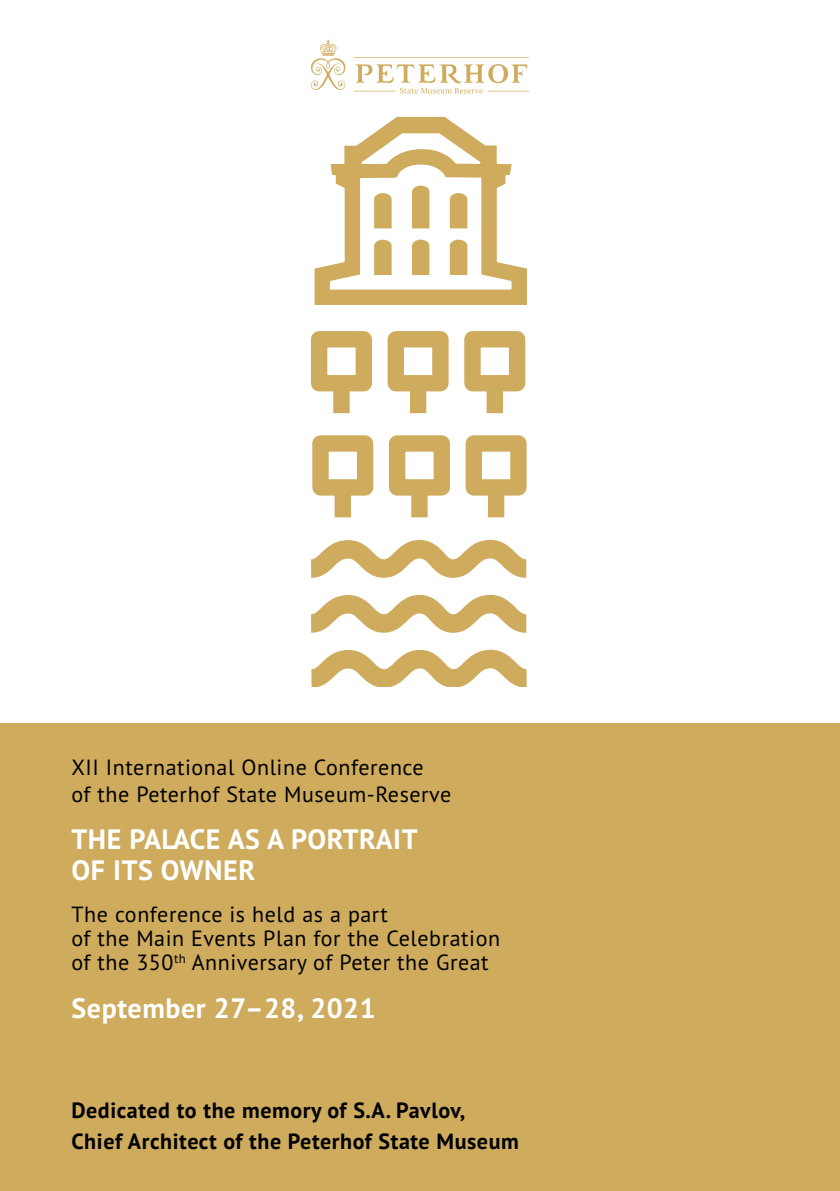
<style>
.page{position:relative;width:840px;height:1191px;background:#fff}
.page>*{position:absolute;margin:0;border:0;box-sizing:border-box;transform-origin:0 0}
.t1{font:700 28px/30.8px "PT Sans Pro";letter-spacing:.02em;color:#fff}
.t2{font:22px/24.2px "PT Sans Pro";letter-spacing:.025em;color:#000}
.t3{font:700 22px/30.8px "PT Sans Pro";letter-spacing:.025em;color:#000}
</style>
<div class="page">
<div style="left:0;top:723px;width:839px;height:468px;background:#ceab5d"></div>
<svg style="left:311px;top:540px;width:215px;height:38px"></svg>
<svg style="left:311px;top:595px;width:215px;height:38px"></svg>
<svg style="left:311px;top:650px;width:215px;height:36px"></svg>
<div style="left:312px;top:435px;width:61px;height:60px;border:16px solid #ceab5d"></div>
<div style="left:334px;top:491px;width:17px;height:26px;background:#ceab5d"></div>
<div style="left:465px;top:435px;width:61px;height:60px;border:16px solid #ceab5d"></div>
<div style="left:487px;top:491px;width:17px;height:26px;background:#ceab5d"></div>
<div style="left:389px;top:435px;width:60px;height:60px;border:16px solid #ceab5d"></div>
<div style="left:411px;top:491px;width:16px;height:26px;background:#ceab5d"></div>
<div style="left:311px;top:331px;width:61px;height:60px;border:16px solid #ceab5d"></div>
<div style="left:333px;top:387px;width:16px;height:26px;background:#ceab5d"></div>
<div style="left:464px;top:331px;width:61px;height:60px;border:16px solid #ceab5d"></div>
<div style="left:486px;top:387px;width:16px;height:26px;background:#ceab5d"></div>
<div style="left:387px;top:331px;width:61px;height:60px;border:16px solid #ceab5d"></div>
<div style="left:409px;top:387px;width:17px;height:26px;background:#ceab5d"></div>
<svg style="left:314px;top:116px;width:213px;height:189px"></svg>
<svg style="left:449px;top:193px;width:18px;height:35px"></svg>
<svg style="left:412px;top:186px;width:17px;height:42px"></svg>
<svg style="left:374px;top:193px;width:17px;height:35px"></svg>
<svg style="left:449px;top:240px;width:18px;height:35px"></svg>
<svg style="left:412px;top:240px;width:17px;height:35px"></svg>
<svg style="left:374px;top:240px;width:17px;height:35px"></svg>
<svg style="left:311px;top:40px;width:217px;height:54px"></svg>
<p class="t2" style="left:71px;top:753px;width:381px;line-height:26.4px">XII International Online Conference<br>of the Peterhof State Museum-Reserve</p>
<p class="t1" style="left:71px;top:823px;width:347px">THE PALACE AS A PORTRAIT<br>OF ITS OWNER</p>
<p class="t2" style="left:71px;top:901px;width:430px">The conference is held as a part<br>of the Main Events Plan for the Celebration of the 350<sup>th</sup> Anniversary of Peter the Great</p>
<p class="t1" style="left:71px;top:992px;width:305px">September 27–28, 2021</p>
<p class="t3" style="left:71px;top:1094px;width:448px">Dedicated to the memory of S.A. Pavlov,<br>Chief Architect of the Peterhof State Museum</p>
</div>
